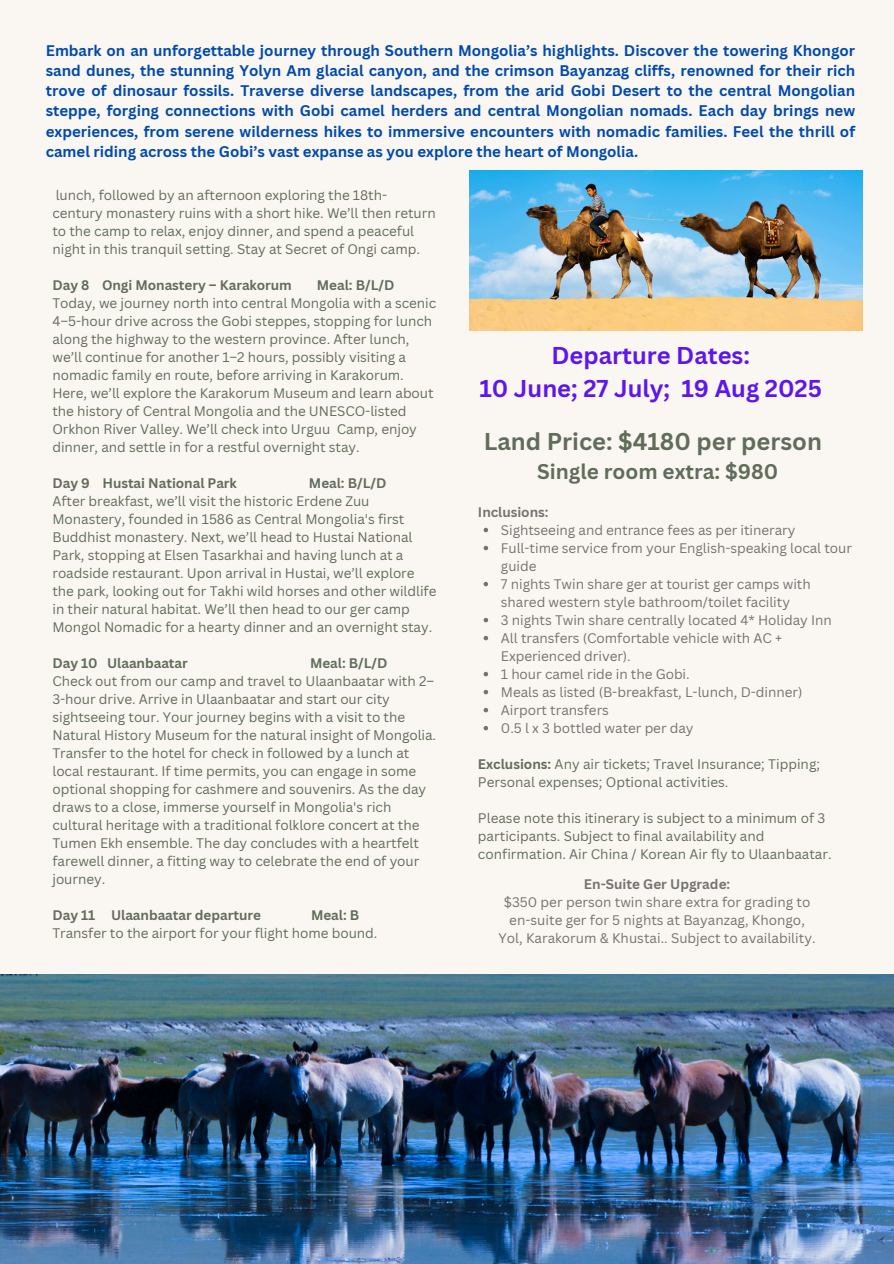
<style>
.page{position:relative;width:894px;height:1264px;background:#fff}
.page>*{position:absolute;margin:0;border:0;box-sizing:border-box;transform-origin:0 0}
.t1{font:700 23.7px/32.7px "Canva Sans";color:#5e17eb;text-align:center}
.t2{font:700 23.7px "Canva Sans";color:#616d5b}
.t3{font:700 20.7px "Canva Sans";color:#616d5b}
.t4{font:700 15px/20.2px "Canva Sans";color:#004aad;text-align:justify}
.t5{font:13.5px/18px "Canva Sans";letter-spacing:-.005em;color:#616d5b}
.t6{font:13.5px/18px "Canva Sans";letter-spacing:-.005em;color:#737373}
.t7{font:700 13.5px "Canva Sans";letter-spacing:-.005em;color:#616d5b}
.t8{font:700 13.5px "Canva Sans";color:#737373}
.s1{font-weight:700}
</style>
<div class="page">
<div style="left:0;top:0;width:893px;height:1263px;background:#faf6f1"></div>
<img style="left:0;top:974px;width:893px;height:289px">
<img style="left:469px;top:171px;width:393px;height:159px">
<svg style="left:483px;top:528px;width:5px;height:4px"></svg>
<svg style="left:483px;top:546px;width:5px;height:4px"></svg>
<svg style="left:483px;top:582px;width:5px;height:4px"></svg>
<svg style="left:483px;top:618px;width:5px;height:4px"></svg>
<svg style="left:483px;top:636px;width:5px;height:4px"></svg>
<svg style="left:483px;top:672px;width:5px;height:4px"></svg>
<svg style="left:483px;top:690px;width:5px;height:4px"></svg>
<svg style="left:483px;top:708px;width:5px;height:4px"></svg>
<svg style="left:483px;top:726px;width:5px;height:4px"></svg>
<h1 class="t4" style="left:46px;top:40px;width:810px">Embark on an unforgettable journey through Southern Mongolia’s highlights. Discover the towering Khongor sand dunes, the stunning Yolyn Am glacial canyon, and the crimson Bayanzag cliffs, renowned for their rich trove of dinosaur fossils. Traverse diverse landscapes, from the arid Gobi Desert to the central Mongolian steppe, forging connections with Gobi camel herders and central Mongolian nomads. Each day brings new experiences, from serene wilderness hikes to immersive encounters with nomadic families. Feel the thrill of camel riding across the Gobi’s vast expanse as you explore the heart of Mongolia.</h1>
<p class="t5" style="left:52px;top:185px;width:384px">lunch, followed by an afternoon exploring the 18th&shy;century monastery ruins with a short hike. We’ll then return to the camp to relax, enjoy dinner, and spend a peaceful night in this tranquil setting. Stay at Secret of Ongi camp.</p>
<p class="t7" style="left:52px;top:275px;width:241px">Day 8 Ongi Monastery – Karakorum</p>
<p class="t7" style="left:317px;top:275px;width:79px">Meal: B/L/D</p>
<p class="t5" style="left:52px;top:293px;width:385px">Today, we journey north into central Mongolia with a scenic 4–5-hour drive across the Gobi steppes, stopping for lunch along the highway to the western province. After lunch, we’ll continue for another 1–2 hours, possibly visiting a nomadic family en route, before arriving in Karakorum.<br>Here, we’ll explore the Karakorum Museum and learn about the history of Central Mongolia and the UNESCO-listed Orkhon River Valley. We’ll check into Urguu Camp, enjoy dinner, and settle in for a restful overnight stay.</p>
<p class="t7" style="left:52px;top:473px;width:186px">Day 9 Hustai National Park</p>
<p class="t7" style="left:309px;top:473px;width:79px">Meal: B/L/D</p>
<p class="t5" style="left:52px;top:491px;width:385px">After breakfast, we’ll visit the historic Erdene Zuu Monastery, founded in 1586 as Central Mongolia's first Buddhist monastery. Next, we’ll head to Hustai National Park, stopping at Elsen Tasarkhai and having lunch at a roadside restaurant. Upon arrival in Hustai, we’ll explore the park, looking out for Takhi wild horses and other wildlife in their natural habitat. We’ll then head to our ger camp Mongol Nomadic for a hearty dinner and an overnight stay.</p>
<p class="t7" style="left:52px;top:653px;width:137px">Day 10 Ulaanbaatar</p>
<p class="t7" style="left:310px;top:653px;width:79px">Meal: B/L/D</p>
<p class="t5" style="left:52px;top:671px;width:385px">Check out from our camp and travel to Ulaanbaatar with 2– 3-hour drive. Arrive in Ulaanbaatar and start our city sightseeing tour. Your journey begins with a visit to the Natural History Museum for the natural insight of Mongolia.<br>Transfer to the hotel for check in followed by a lunch at local restaurant. If time permits, you can engage in some optional shopping for cashmere and souvenirs. As the day draws to a close, immerse yourself in Mongolia's rich cultural heritage with a traditional folklore concert at the Tumen Ekh ensemble. The day concludes with a heartfelt farewell dinner, a fitting way to celebrate the end of your journey.</p>
<p class="t7" style="left:52px;top:905px;width:210px">Day 11 Ulaanbaatar departure</p>
<p class="t7" style="left:311px;top:905px;width:50px">Meal: B</p>
<p class="t5" style="left:52px;top:923px;width:326px">Transfer to the airport for your flight home bound.</p>
<p class="t1" style="left:479px;top:338px;width:344px">Departure Dates:<br>10 June; 27 July; 19 Aug 2025</p>
<h1 class="t2" style="left:483px;top:424px;width:340px">Land Price: $4180 per person</h1>
<h1 class="t3" style="left:537px;top:456px;width:243px">Single room extra: $980</h1>
<p class="t8" style="left:478px;top:502px;width:72px">Inclusions:</p>
<p class="t6" style="left:501px;top:520px;width:296px">Sightseeing and entrance fees as per itinerary</p>
<p class="t6" style="left:501px;top:538px;width:352px">Full-time service from your English-speaking local tour guide</p>
<p class="t6" style="left:501px;top:574px;width:311px">7 nights Twin share ger at tourist ger camps with shared western style bathroom/toilet facility</p>
<p class="t6" style="left:501px;top:610px;width:332px">3 nights Twin share centrally located 4* Holiday Inn</p>
<p class="t6" style="left:501px;top:628px;width:283px">All transfers (Comfortable vehicle with AC +<br>Experienced driver).</p>
<p class="t6" style="left:501px;top:664px;width:190px">1 hour camel ride in the Gobi.</p>
<p class="t6" style="left:501px;top:682px;width:303px">Meals as listed (B-breakfast, L-lunch, D-dinner)</p>
<p class="t6" style="left:501px;top:700px;width:109px">Airport transfers</p>
<p class="t6" style="left:501px;top:718px;width:194px">0.5 l x 3 bottled water per day</p>
<h3 class="t5" style="left:478px;top:754px;width:343px"><span class="s1">Exclusions:</span> Any air tickets; Travel Insurance; Tipping;<br>Personal expenses; Optional activities.</h3>
<p class="t5" style="left:478px;top:808px;width:355px">Please note this itinerary is subject to a minimum of 3 participants. Subject to final availability and confirmation. Air China / Korean Air fly to Ulaanbaatar.</p>
<p class="t8" style="left:583px;top:874px;width:148px">En-Suite Ger Upgrade:</p>
<p class="t6" style="left:498px;top:892px;width:318px;text-align:center">$350 per person twin share extra for grading to en-suite ger for 5 nights at Bayanzag, Khongo,<br>Yol, Karakorum &amp; Khustai.. Subject to availability.</p>
</div>
